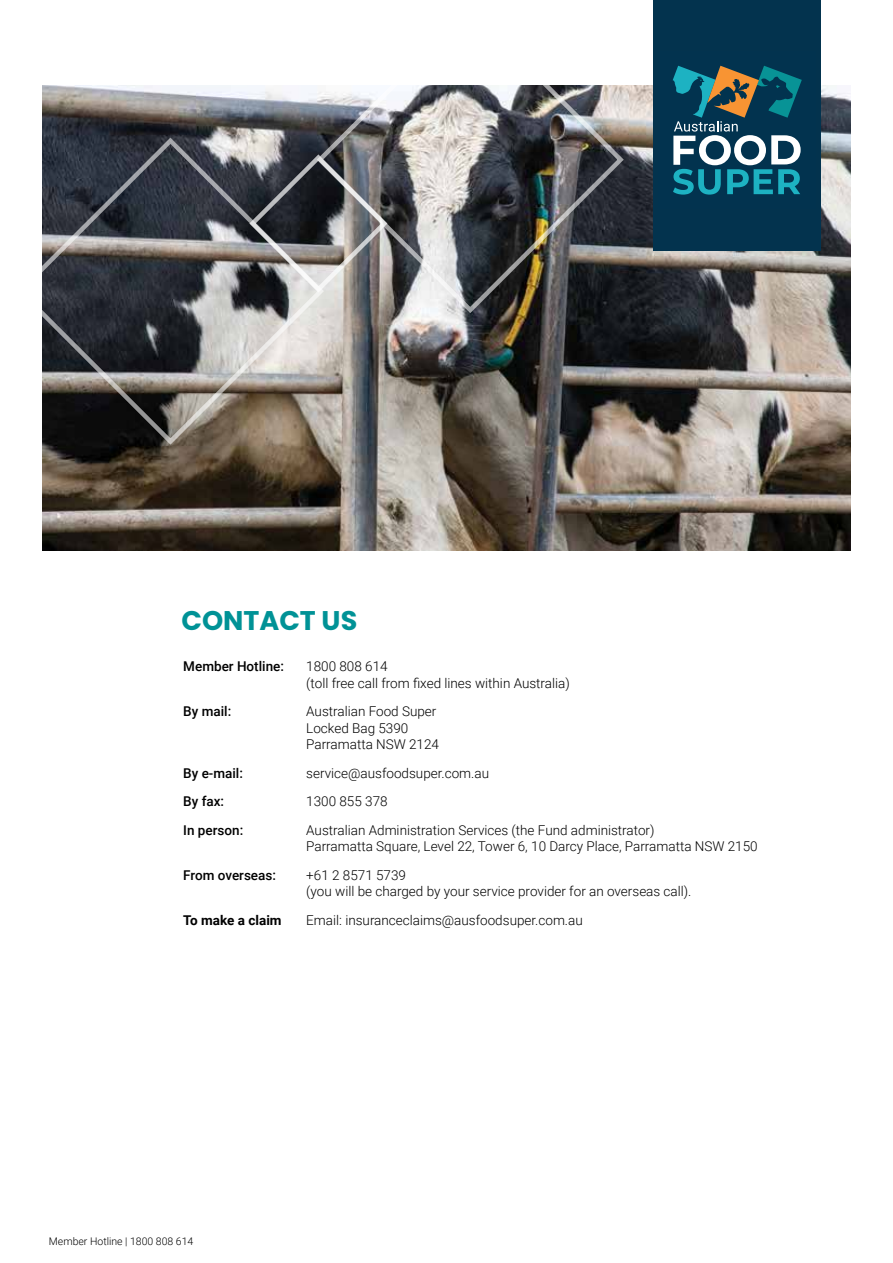
<style>
.page{position:relative;width:893px;height:1263px;background:#fff}
.page>*{position:absolute;margin:0;border:0;box-sizing:border-box;transform-origin:0 0}
.t1{font:700 27px "Poppins";color:#009296}
.t2{font:300 13.5px/16.5px "Roboto";color:#000}
.t3{font:500 13.5px "Roboto";color:#000}
.t4{font:700 13.5px "Roboto";color:#000}
.t5{font:300 10.5px "Roboto";color:#000}
</style>
<div class="page">
<img style="left:43px;top:85px;width:807px;height:466px">
<svg style="left:42px;top:135px;width:284px;height:312px;background:#5c5c5d"></svg>
<img style="left:315px;top:85px;width:311px;height:230px">
<svg style="left:247px;top:152px;width:143px;height:143px;background:#6b6b6d"></svg>
<div style="left:653px;top:0;width:168px;height:250px;background:#03334e"></div>
<svg style="left:673px;top:66px;width:129px;height:129px"></svg>
<h1 class="t1" style="left:181px;top:605px;width:177px">CONTACT US</h1>
<p class="t3" style="left:183px;top:661px;width:102px">Member Hotline:</p>
<p class="t2" style="left:306px;top:659px;width:265px">1800 808 614<br>(toll free call from fixed lines within Australia)</p>
<p class="t3" style="left:183px;top:706px;width:49px">By mail:</p>
<p class="t2" style="left:306px;top:704px;width:134px">Australian Food Super<br>Locked Bag 5390<br>Parramatta NSW 2124</p>
<p class="t3" style="left:183px;top:767px;width:61px">By e-mail:</p>
<p class="t2" style="left:306px;top:766px;width:184px">service@ausfoodsuper.com.au</p>
<p class="t3" style="left:183px;top:796px;width:42px">By fax:</p>
<p class="t2" style="left:306px;top:794px;width:83px">1300 855 378</p>
<p class="t3" style="left:183px;top:824px;width:62px">In person:</p>
<p class="t2" style="left:306px;top:823px;width:453px">Australian Administration Services (the Fund administrator)<br>Parramatta Square, Level 22, Tower 6, 10 Darcy Place, Parramatta NSW 2150</p>
<p class="t3" style="left:183px;top:869px;width:94px">From overseas:</p>
<p class="t2" style="left:306px;top:868px;width:387px">+61 2 8571 5739<br>(you will be charged by your service provider for an overseas call).</p>
<p class="t4" style="left:183px;top:914px;width:100px">To make a claim</p>
<p class="t2" style="left:306px;top:913px;width:278px">Email: insuranceclaims@ausfoodsuper.com.au</p>
<p class="t5" style="left:49px;top:1236px;width:146px">Member Hotline | 1800 808 614</p>
</div>
